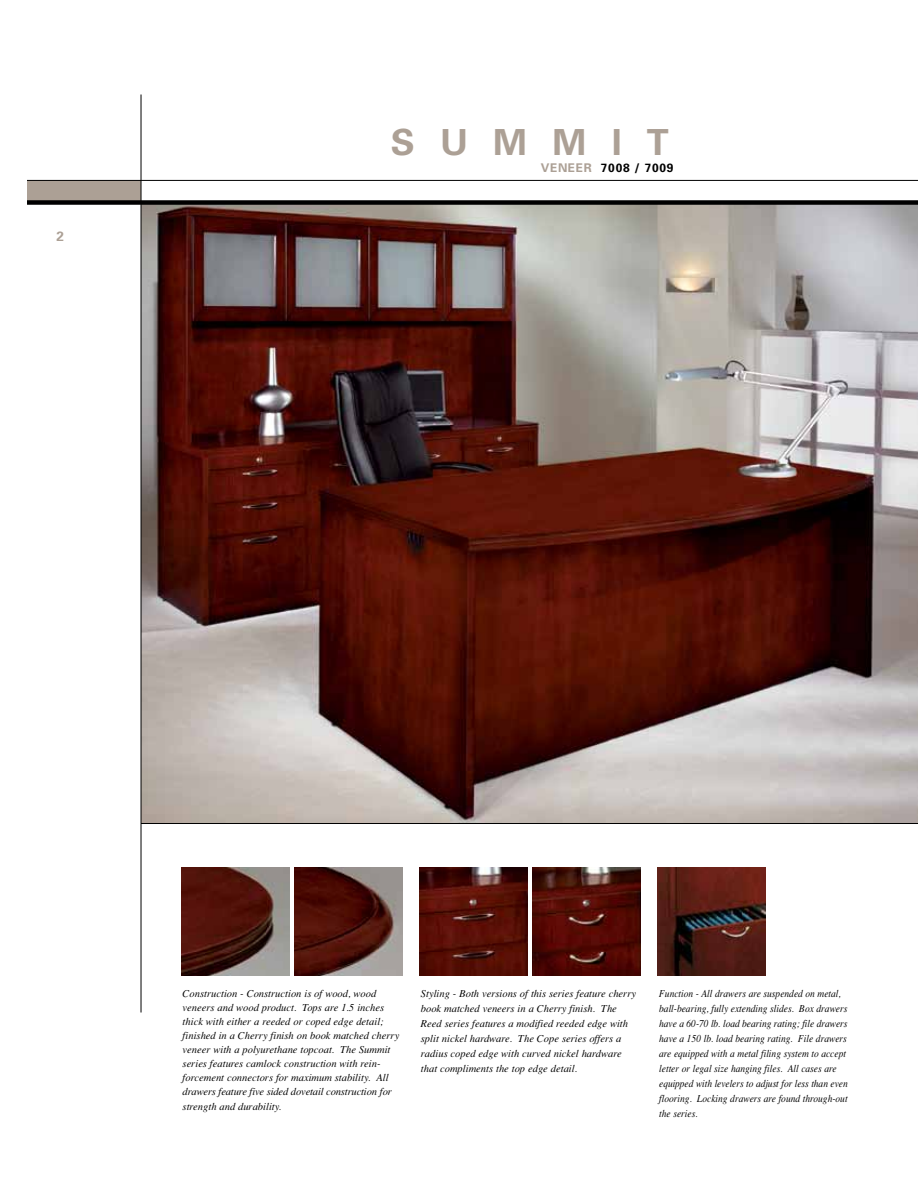
<style>
.page{position:relative;width:918px;height:1188px;background:#fff}
.page>*{position:absolute;margin:0;border:0;box-sizing:border-box;transform-origin:0 0}
.t1{font:700 36px "Univers";letter-spacing:.7em;color:#aca095}
.t2{font:700 13.5px "Univers";color:#aca095}
.t3{font:700 12px "Univers";letter-spacing:.05em;color:#000}
.t4{font:italic 10.5px/14.1px "Times";color:#000}
.t5{font:italic 10.5px/15px "Times";color:#000;scale:.9 1}
.s1{color:#aca095}
</style>
<div class="page">
<div style="left:27px;top:180px;width:114px;height:21px;background:#aca095"></div>
<img style="left:142px;top:205px;width:776px;height:618px">
<div style="left:27px;top:200px;width:891px;height:5px;background:#000"></div>
<hr style="left:27px;top:180px;width:891px;height:1px;background:#000">
<hr style="left:141px;top:823px;width:777px;height:1px;background:#000">
<hr style="left:141px;top:95px;width:1px;height:918px;background:#000">
<img style="left:419px;top:867px;width:108px;height:108px">
<img style="left:658px;top:867px;width:108px;height:108px">
<img style="left:533px;top:867px;width:108px;height:108px">
<img style="left:181px;top:867px;width:108px;height:108px">
<img style="left:294px;top:867px;width:108px;height:108px">
<p class="t2" style="left:57px;top:228px;width:9px">2</p>
<h1 class="t1" style="left:391px;top:119px;width:279px">SUMMIT</h1>
<p class="t3" style="left:541px;top:160px;width:134px"><span class="s1">VENEER</span> 7008 / 7009</p>
<p class="t4" style="left:183px;top:986px;width:218px">Construction - Construction is of wood, wood veneers and wood product. Tops are 1.5 inches thick with either a reeded or coped edge detail; finished in a Cherry finish on book matched cherry veneer with a polyurethane topcoat. The Summit series features camlock construction with rein&shy;forcement connectors for maximum stability. All drawers feature five sided dovetail construction for strength and durability.</p>
<p class="t4" style="left:421px;top:986px;width:217px;line-height:15px">Styling - Both versions of this series feature cherry book matched veneers in a Cherry finish. The Reed series features a modified reeded edge with split nickel hardware. The Cope series offers a radius coped edge with curved nickel hardware that compliments the top edge detail.</p>
<p class="t5" style="left:659px;top:986px;width:211px">Function - All drawers are suspended on metal, ball-bearing, fully extending slides. Box drawers have a 60-70 lb. load bearing rating; file drawers have a 150 lb. load bearing rating. File drawers are equipped with a metal filing system to accept letter or legal size hanging files. All cases are equipped with levelers to adjust for less than even flooring. Locking drawers are found through-out the series.</p>
</div>
